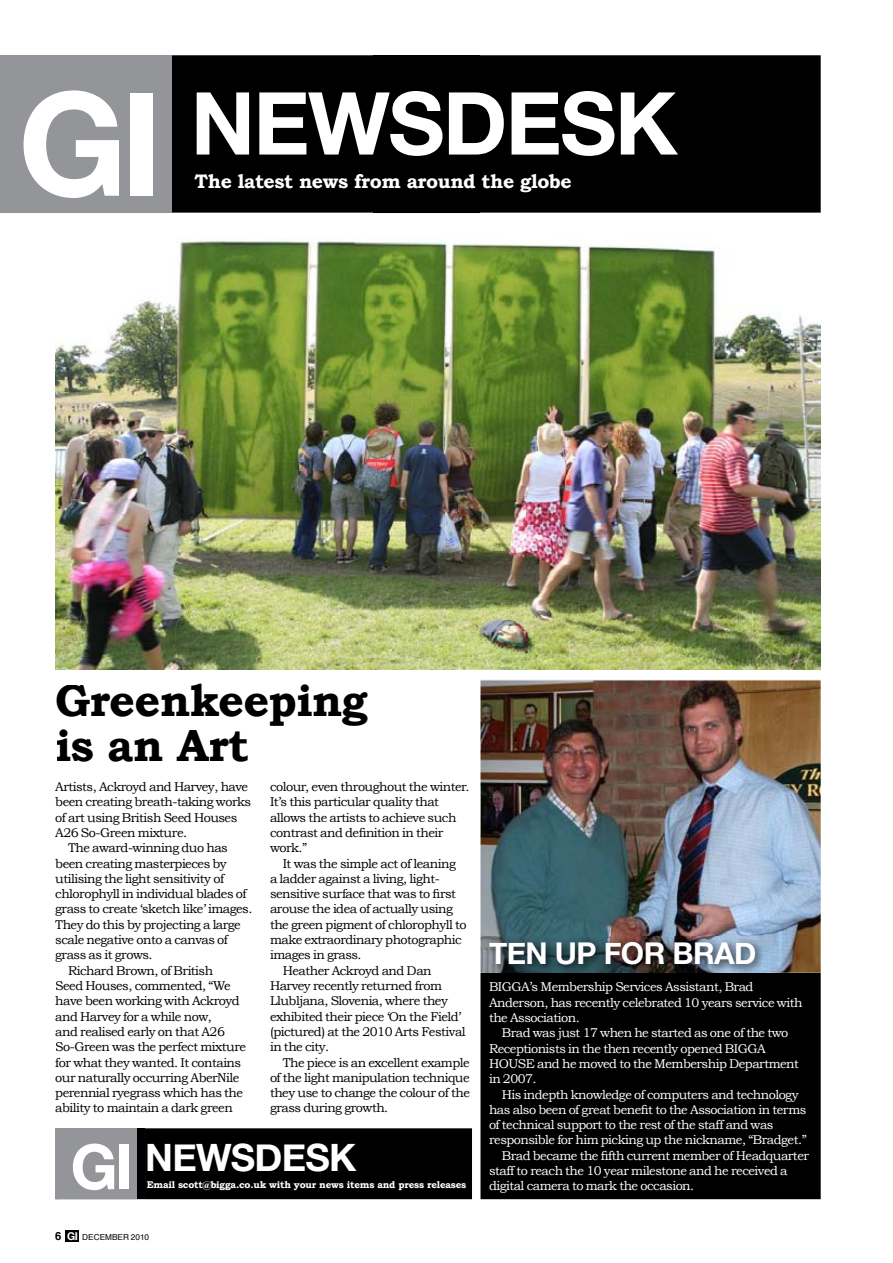
<style>
.page{position:relative;width:893px;height:1263px;background:#fff}
.page>*{position:absolute;margin:0;border:0;box-sizing:border-box;transform-origin:0 0}
.t1{font:700 86.85px "Helvetica Neue";letter-spacing:-.02em;color:#fff}
.t2{font:700 45px/45px "Bookman Old Style";letter-spacing:-.02em;color:#000}
.t3{font:700 37.65px "Helvetica Neue";letter-spacing:-.02em;color:#fff}
.t4{font:700 30px "Helvetica Neue";letter-spacing:-.02em;color:#fff}
.t5{font:700 19.5px "Bookman Old Style";letter-spacing:-.02em;color:#fff}
.t6{font:12.75px/15.3px "Bookman Old Style";letter-spacing:-.04em;color:#000}
.t7{font:12.75px/15.3px "Bookman Old Style";letter-spacing:-.04em;color:#fff}
.t8{font:700 9.75px "Bookman Old Style";letter-spacing:-.02em;color:#fff}
.t9{font:8.25px "Helvetica";color:#000}
.s1{font-size:144px}
.s2{font-size:62.4px}
.s3{font-weight:700;font-size:11.25px}
.s4{font-family:"Helvetica Neue";font-weight:700;font-size:10.8px;color:#fff}
</style>
<div class="page">
<div style="left:480px;top:973px;width:341px;height:226px;background:#000"></div>
<img style="left:55px;top:237px;width:766px;height:432px">
<img style="left:480px;top:680px;width:341px;height:293px">
<img style="left:484px;top:936px;width:282px;height:39px">
<div style="left:65px;top:1230px;width:14px;height:11px;background:#000"></div>
<div style="left:171px;top:55px;width:202px;height:158px;background:#000"></div>
<div style="left:479px;top:55px;width:342px;height:158px;background:#000"></div>
<div style="left:373px;top:55px;width:106px;height:158px;background:#000"></div>
<div style="left:0;top:55px;width:171px;height:158px;background:#939598"></div>
<div style="left:145px;top:1128px;width:327px;height:71px;background:#000"></div>
<div style="left:60px;top:1128px;width:85px;height:71px;background:#000"></div>
<div style="left:55px;top:1128px;width:82px;height:71px;background:#939598"></div>
<h1 class="t1" style="left:18px;top:70px;width:661px"><span class="s1">GI</span> NEWSDESK</h1>
<h3 class="t5" style="left:195px;top:170px;width:379px">The latest news from around the globe</h3>
<h2 class="t2" style="left:55px;top:678px;width:314px">greenkeeping is an art</h2>
<p class="t6" style="left:55px;top:779px;width:194px">Artists, Ackroyd and Harvey, have</p>
<p class="t6" style="left:55px;top:794px;width:197px">been creating breath-taking works</p>
<p class="t6" style="left:55px;top:810px;width:184px">of art using British Seed Houses</p>
<p class="t6" style="left:55px;top:825px;width:133px">A26 So-Green mixture.</p>
<p class="t6" style="left:68px;top:840px;width:161px">The award-winning duo has</p>
<p class="t6" style="left:55px;top:855px;width:173px">been creating masterpieces by</p>
<p class="t6" style="left:55px;top:871px;width:170px">utilising the light sensitivity of</p>
<p class="t6" style="left:55px;top:886px;width:193px">chlorophyll in individual blades of</p>
<p class="t6" style="left:55px;top:901px;width:199px">grass to create ‘sketch like’ images.</p>
<p class="t6" style="left:55px;top:917px;width:187px">They do this by projecting a large</p>
<p class="t6" style="left:55px;top:932px;width:174px">scale negative onto a canvas of</p>
<p class="t6" style="left:55px;top:947px;width:99px">grass as it grows.</p>
<p class="t6" style="left:68px;top:963px;width:147px">Richard Brown, of British</p>
<p class="t6" style="left:55px;top:978px;width:177px">Seed Houses, commented, “We</p>
<p class="t6" style="left:55px;top:993px;width:186px">have been working with Ackroyd</p>
<p class="t6" style="left:55px;top:1008px;width:158px">and Harvey for a while now,</p>
<p class="t6" style="left:55px;top:1024px;width:171px">and realised early on that A26</p>
<p class="t6" style="left:55px;top:1039px;width:192px">So-Green was the perfect mixture</p>
<p class="t6" style="left:55px;top:1054px;width:187px">for what they wanted. It contains</p>
<p class="t6" style="left:55px;top:1070px;width:186px">our naturally occurring AberNile</p>
<p class="t6" style="left:55px;top:1085px;width:189px">perennial ryegrass which has the</p>
<p class="t6" style="left:55px;top:1100px;width:179px">ability to maintain a dark green</p>
<p class="t6" style="left:270px;top:779px;width:201px">colour, even throughout the winter.<br>It’s this particular quality that allows the artists to achieve such contrast and definition in their work.”</p>
<p class="t6" style="left:283px;top:855px;width:175px">It was the simple act of leaning</p>
<p class="t6" style="left:270px;top:871px;width:171px">a ladder against a living, light-</p>
<p class="t6" style="left:270px;top:886px;width:188px">sensitive surface that was to first</p>
<p class="t6" style="left:270px;top:901px;width:184px">arouse the idea of actually using</p>
<p class="t6" style="left:270px;top:917px;width:198px">the green pigment of chlorophyll to</p>
<p class="t6" style="left:270px;top:932px;width:193px">make extraordinary photographic</p>
<p class="t6" style="left:270px;top:947px;width:93px">images in grass.</p>
<p class="t6" style="left:283px;top:963px;width:150px">Heather Ackroyd and Dan</p>
<p class="t6" style="left:270px;top:978px;width:174px">Harvey recently returned from</p>
<p class="t6" style="left:270px;top:993px;width:179px">Llubljana, Slovenia, where they</p>
<p class="t6" style="left:270px;top:1008px;width:192px">exhibited their piece ‘On the Field’</p>
<p class="t6" style="left:270px;top:1024px;width:197px">(pictured) at the 2010 Arts Festival</p>
<p class="t6" style="left:270px;top:1039px;width:61px">in the city.</p>
<p class="t6" style="left:283px;top:1054px;width:188px">The piece is an excellent example</p>
<p class="t6" style="left:270px;top:1070px;width:201px">of the light manipulation technique</p>
<p class="t6" style="left:270px;top:1085px;width:202px">they use to change the colour of the</p>
<p class="t6" style="left:270px;top:1100px;width:120px">grass during growth.</p>
<h3 class="t3" style="left:70px;top:1135px;width:287px"><span class="s2">GI</span> NEWSDESK</h3>
<p class="t8" style="left:147px;top:1179px;width:321px">email scott@bigga.co.uk with your news items and press releases</p>
<p class="t9" style="left:55px;top:1231px;width:95px"><span class="s3">6</span> <span class="s4">GI</span> DECEMBER 2010</p>
<h3 class="t4" style="left:489px;top:934px;width:269px">TEN UP FOR BRAD</h3>
<p class="t7" style="left:489px;top:979px;width:315px">BIGGA’s Membership Services Assistant, Brad<br>Anderson, has recently celebrated 10 years service with the Association.</p>
<p class="t7" style="left:489px;top:1025px;width:311px;text-indent:13px">Brad was just 17 when he started as one of the two Receptionists in the then recently opened BIGGA HOUSE and he moved to the Membership Department in 2007.</p>
<p class="t7" style="left:502px;top:1086px;width:298px">His indepth knowledge of computers and technology</p>
<p class="t7" style="left:489px;top:1102px;width:319px">has also been of great benefit to the Association in terms</p>
<p class="t7" style="left:489px;top:1117px;width:286px">of technical support to the rest of the staff and was</p>
<p class="t7" style="left:489px;top:1132px;width:319px">responsible for him picking up the nickname, “Bradget.”</p>
<p class="t7" style="left:502px;top:1148px;width:309px">Brad became the fifth current member of Headquarter</p>
<p class="t7" style="left:489px;top:1163px;width:300px">staff to reach the 10 year milestone and he received a</p>
<p class="t7" style="left:489px;top:1178px;width:207px">digital camera to mark the occasion.</p>
</div>
